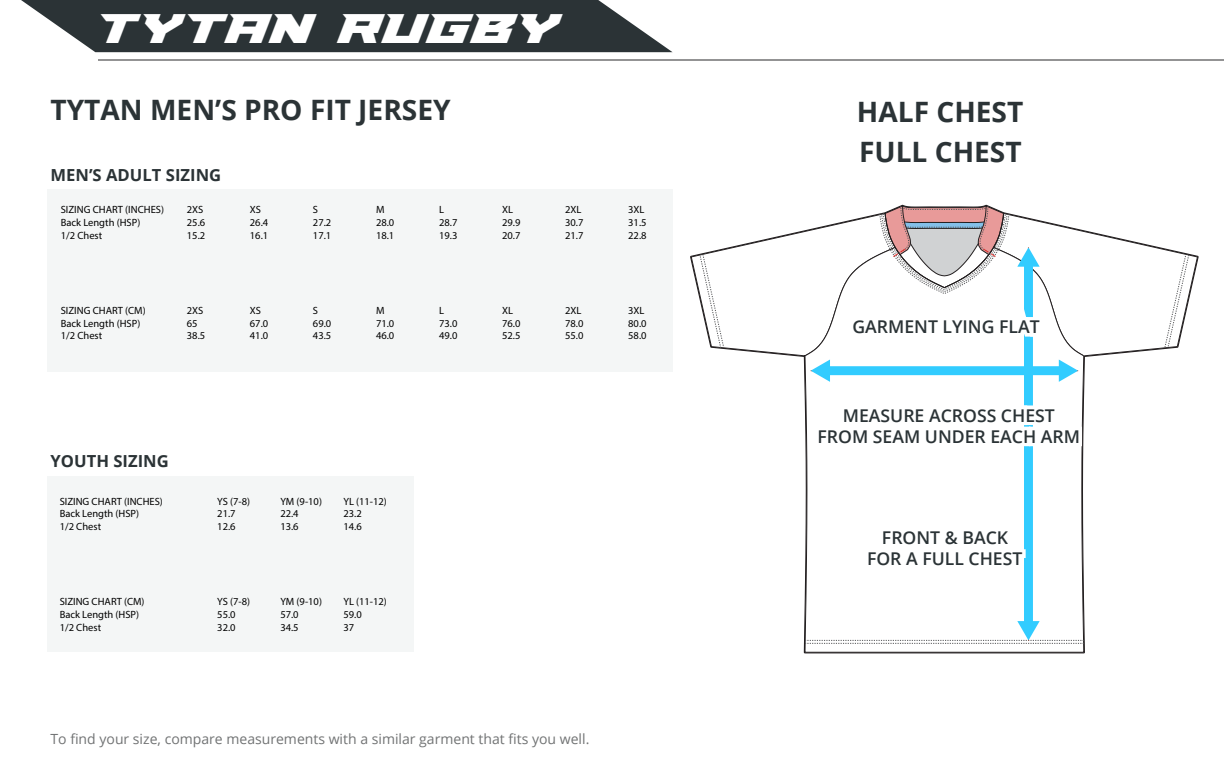
<style>
.page{position:relative;width:1224px;height:783px;background:#fff}
.page>*{position:absolute;margin:0;border:0;box-sizing:border-box;transform-origin:0 0}
.t1{font:44.71px "Paladins";color:#fff}
.t2{font:700 28.09px/39.5px "Open Sans";color:#2b3336}
.t3{font:600 17.59px/21.2px "Open Sans";color:#2b3336;text-align:center}
.t4{font:700 16.62px "Open Sans";color:#2b3336}
.t5{font:14px "Open Sans";color:#717374}
.t6{font:10.5px "Myriad Pro";color:#000}
</style>
<div class="page">
<svg style="left:804px;top:452px;width:279px;height:202px"></svg>
<svg style="left:21px;top:0;width:651px;height:53px;background:#454c4f"></svg>
<hr style="left:98px;top:59px;width:1125px;height:2px;background:#939394">
<div style="left:1023px;top:263px;width:9px;height:361px;background:#32ccff"></div>
<svg style="left:804px;top:621px;width:279px;height:23px"></svg>
<svg style="left:690px;top:206px;width:507px;height:246px"></svg>
<svg style="left:861px;top:503px;width:165px;height:72px"></svg>
<div style="left:47px;top:190px;width:625px;height:182px;background:#f4f6f6"></div>
<div style="left:47px;top:477px;width:366px;height:175px;background:#f4f6f6"></div>
<h1 class="t1" style="left:90px;top:6px;width:465px">TYTAN rugby</h1>
<h2 class="t2" style="left:50px;top:89px;width:401px">TYTAN MEN’S PRO FIT JERSEY</h2>
<h2 class="t2" style="left:856px;top:92px;width:168px">HALF CHEST<br>FULL CHEST</h2>
<h3 class="t4" style="left:50px;top:163px;width:172px">MEN’S ADULT SIZING</h3>
<p class="t6" style="left:61px;top:203px;width:105px">SIZING CHART (INCHES)</p>
<p class="t6" style="left:187px;top:203px;width:18px">2XS</p>
<p class="t6" style="left:250px;top:203px;width:13px">XS</p>
<p class="t6" style="left:313px;top:203px;width:7px">S</p>
<p class="t6" style="left:376px;top:203px;width:10px">M</p>
<p class="t6" style="left:439px;top:203px;width:6px">L</p>
<p class="t6" style="left:502px;top:203px;width:12px">XL</p>
<p class="t6" style="left:565px;top:203px;width:18px">2XL</p>
<p class="t6" style="left:628px;top:203px;width:18px">3XL</p>
<p class="t6" style="left:61px;top:216px;width:81px">Back Length (HSP)</p>
<p class="t6" style="left:187px;top:216px;width:20px">25.6</p>
<p class="t6" style="left:250px;top:216px;width:20px">26.4</p>
<p class="t6" style="left:313px;top:216px;width:20px">27.2</p>
<p class="t6" style="left:376px;top:216px;width:20px">28.0</p>
<p class="t6" style="left:439px;top:216px;width:20px">28.7</p>
<p class="t6" style="left:502px;top:216px;width:20px">29.9</p>
<p class="t6" style="left:565px;top:216px;width:20px">30.7</p>
<p class="t6" style="left:628px;top:216px;width:20px">31.5</p>
<p class="t6" style="left:61px;top:229px;width:43px">1/2 Chest</p>
<p class="t6" style="left:187px;top:229px;width:20px">15.2</p>
<p class="t6" style="left:250px;top:229px;width:20px">16.1</p>
<p class="t6" style="left:313px;top:229px;width:20px">17.1</p>
<p class="t6" style="left:376px;top:229px;width:20px">18.1</p>
<p class="t6" style="left:439px;top:229px;width:20px">19.3</p>
<p class="t6" style="left:502px;top:229px;width:20px">20.7</p>
<p class="t6" style="left:565px;top:229px;width:20px">21.7</p>
<p class="t6" style="left:628px;top:229px;width:20px">22.8</p>
<p class="t6" style="left:61px;top:304px;width:86px">SIZING CHART (CM)</p>
<p class="t6" style="left:187px;top:304px;width:18px">2XS</p>
<p class="t6" style="left:250px;top:304px;width:13px">XS</p>
<p class="t6" style="left:313px;top:304px;width:7px">S</p>
<p class="t6" style="left:376px;top:304px;width:10px">M</p>
<p class="t6" style="left:439px;top:304px;width:6px">L</p>
<p class="t6" style="left:502px;top:304px;width:12px">XL</p>
<p class="t6" style="left:565px;top:304px;width:18px">2XL</p>
<p class="t6" style="left:628px;top:304px;width:18px">3XL</p>
<p class="t6" style="left:61px;top:317px;width:81px">Back Length (HSP)</p>
<p class="t6" style="left:187px;top:317px;width:12px">65</p>
<p class="t6" style="left:250px;top:317px;width:20px">67.0</p>
<p class="t6" style="left:313px;top:317px;width:20px">69.0</p>
<p class="t6" style="left:376px;top:317px;width:20px">71.0</p>
<p class="t6" style="left:439px;top:317px;width:20px">73.0</p>
<p class="t6" style="left:502px;top:317px;width:20px">76.0</p>
<p class="t6" style="left:565px;top:317px;width:20px">78.0</p>
<p class="t6" style="left:628px;top:317px;width:20px">80.0</p>
<p class="t6" style="left:61px;top:329px;width:43px">1/2 Chest</p>
<p class="t6" style="left:187px;top:329px;width:20px">38.5</p>
<p class="t6" style="left:250px;top:329px;width:20px">41.0</p>
<p class="t6" style="left:313px;top:329px;width:20px">43.5</p>
<p class="t6" style="left:376px;top:329px;width:20px">46.0</p>
<p class="t6" style="left:439px;top:329px;width:20px">49.0</p>
<p class="t6" style="left:502px;top:329px;width:20px">52.5</p>
<p class="t6" style="left:565px;top:329px;width:20px">55.0</p>
<p class="t6" style="left:628px;top:329px;width:20px">58.0</p>
<h3 class="t4" style="left:50px;top:449px;width:120px">YOUTH SIZING</h3>
<p class="t6" style="left:60px;top:495px;width:105px">SIZING CHART (INCHES)</p>
<p class="t6" style="left:217px;top:495px;width:34px">YS (7-8)</p>
<p class="t6" style="left:280px;top:495px;width:43px">YM (9-10)</p>
<p class="t6" style="left:343px;top:495px;width:45px">YL (11-12)</p>
<p class="t6" style="left:60px;top:507px;width:81px">Back Length (HSP)</p>
<p class="t6" style="left:217px;top:507px;width:20px">21.7</p>
<p class="t6" style="left:280px;top:507px;width:20px">22.4</p>
<p class="t6" style="left:343px;top:507px;width:20px">23.2</p>
<p class="t6" style="left:60px;top:520px;width:43px">1/2 Chest</p>
<p class="t6" style="left:217px;top:520px;width:20px">12.6</p>
<p class="t6" style="left:280px;top:520px;width:20px">13.6</p>
<p class="t6" style="left:343px;top:520px;width:20px">14.6</p>
<p class="t6" style="left:60px;top:595px;width:86px">SIZING CHART (CM)</p>
<p class="t6" style="left:217px;top:595px;width:34px">YS (7-8)</p>
<p class="t6" style="left:280px;top:595px;width:43px">YM (9-10)</p>
<p class="t6" style="left:343px;top:595px;width:45px">YL (11-12)</p>
<p class="t6" style="left:60px;top:608px;width:81px">Back Length (HSP)</p>
<p class="t6" style="left:217px;top:608px;width:20px">55.0</p>
<p class="t6" style="left:280px;top:608px;width:20px">57.0</p>
<p class="t6" style="left:343px;top:608px;width:20px">59.0</p>
<p class="t6" style="left:60px;top:621px;width:43px">1/2 Chest</p>
<p class="t6" style="left:217px;top:621px;width:20px">32.0</p>
<p class="t6" style="left:280px;top:621px;width:20px">34.5</p>
<p class="t6" style="left:343px;top:621px;width:12px">37</p>
<h3 class="t5" style="left:50px;top:730px;width:540px">To find your size, compare measurements with a similar garment that fits you well.</h3>
<h3 class="t3" style="left:852px;top:316px;width:189px">GARMENT LYING FLAT</h3>
<h3 class="t3" style="left:817px;top:404px;width:264px">MEASURE ACROSS CHEST<br>FROM SEAM UNDER EACH ARM</h3>
<h3 class="t3" style="left:866px;top:527px;width:157px">FRONT &amp; BACK<br>FOR A FULL CHEST</h3>
</div>
